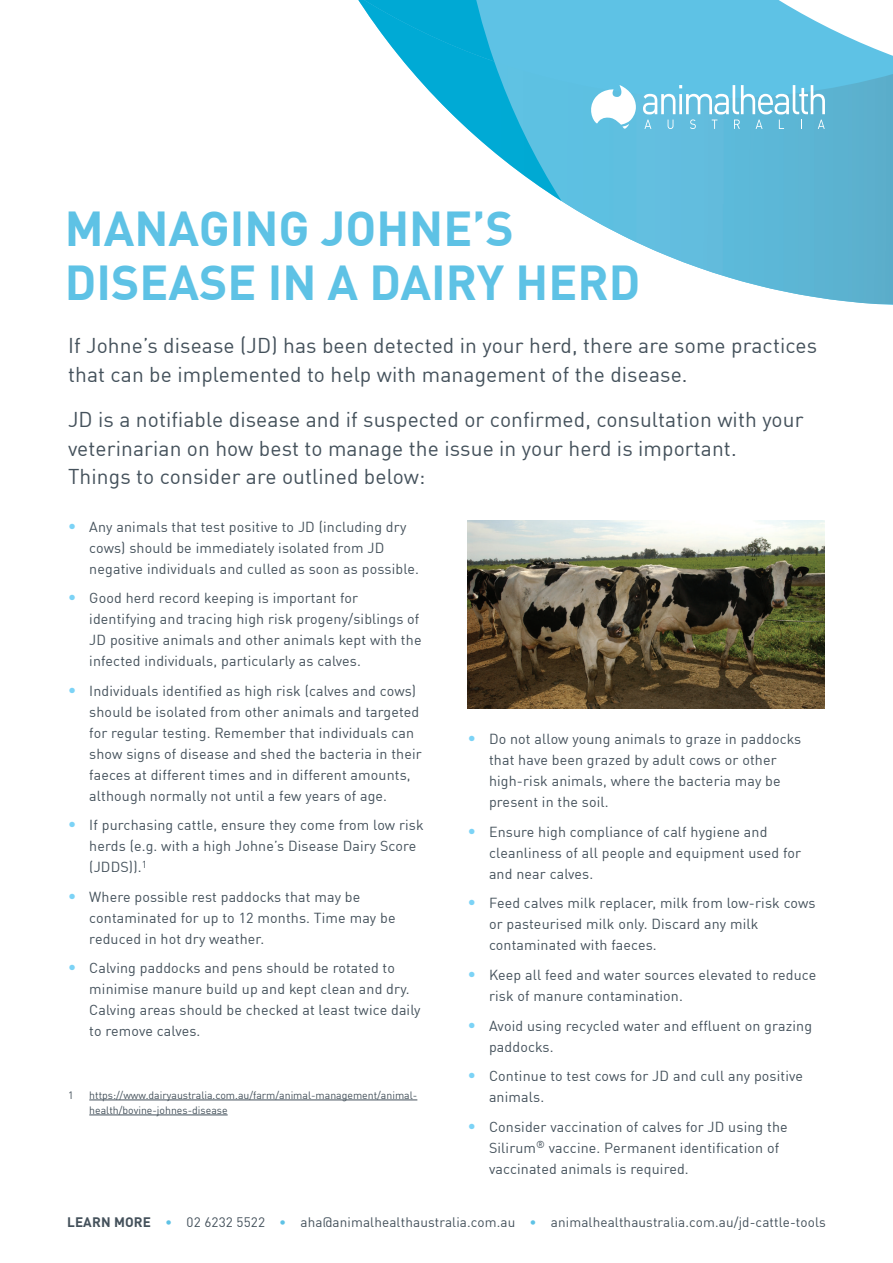
<style>
.page{position:relative;width:893px;height:1263px;background:#fff}
.page>*{position:absolute;margin:0;border:0;box-sizing:border-box;transform-origin:0 0}
.t1{font:700 48px/54px "DIN Offc Pro";color:#5ec2e5}
.t2{font:21px/28.5px "DIN Offc Pro";letter-spacing:.005em;color:#44515b}
.t3{font:14.25px/21px "DIN Offc Pro";letter-spacing:.01em;color:#44515b}
.t4{font:13.5px "DIN Offc Pro";letter-spacing:.01em;color:#44515b}
.t5{font:10.5px/15px "DIN Offc Pro";color:#44515b}
.s1{font-weight:700;font-size:16.5px;color:#7cd3f6}
.s2{font-weight:700}
.s3{color:#5ec2e5}
</style>
<div class="page">
<svg style="left:562px;top:0;width:331px;height:305px;fill:#5ec2e5"></svg>
<img style="left:561px;top:61px;width:332px;height:243px">
<img style="left:358px;top:0;width:204px;height:201px">
<svg style="left:588px;top:84px;width:48px;height:45px"></svg>
<svg style="left:643px;top:85px;width:182px;height:44px;background:#80c9e3"></svg>
<hr style="left:89px;top:1100px;width:328px;height:1px;background:#44515b">
<hr style="left:89px;top:1115px;width:139px;height:1px;background:#44515b">
<img style="left:468px;top:521px;width:357px;height:187px">
<h1 class="t1" style="left:65px;top:195px;width:577px">MANAGING JOHNE’S<br>DISEASE IN A DAIRY HERD</h1>
<h2 class="t2" style="left:68px;top:329px;width:751px">If Johne’s disease (JD) has been detected in your herd, there are some practices that can be implemented to help with management of the disease.</h2>
<h2 class="t2" style="left:68px;top:403px;width:737px">JD is a notifiable disease and if suspected or confirmed, consultation with your veterinarian on how best to manage the issue in your herd is important.<br>Things to consider are outlined below:</h2>
<p class="t3" style="left:89px;top:515px;width:331px;text-indent:-21px"><span class="s1">•</span> Any animals that test positive to JD (including dry cows) should be immediately isolated from JD negative individuals and culled as soon as possible.</p>
<p class="t3" style="left:89px;top:586px;width:334px;text-indent:-21px"><span class="s1">•</span> Good herd record keeping is important for identifying and tracing high risk progeny/siblings of JD positive animals and other animals kept with the infected individuals, particularly as calves.</p>
<p class="t3" style="left:89px;top:679px;width:334px;text-indent:-21px"><span class="s1">•</span> Individuals identified as high risk (calves and cows) should be isolated from other animals and targeted for regular testing. Remember that individuals can show signs of disease and shed the bacteria in their faeces at different times and in different amounts, although normally not until a few years of age.</p>
<p class="t3" style="left:89px;top:813px;width:336px;text-indent:-21px"><span class="s1">•</span> If purchasing cattle, ensure they come from low risk herds (e.g. with a high Johne’s Disease Dairy Score (JDDS)).<sup>1</sup></p>
<p class="t3" style="left:89px;top:885px;width:308px;text-indent:-21px"><span class="s1">•</span> Where possible rest paddocks that may be contaminated for up to 12 months. Time may be reduced in hot dry weather.</p>
<p class="t3" style="left:89px;top:956px;width:333px;text-indent:-21px"><span class="s1">•</span> Calving paddocks and pens should be rotated to minimise manure build up and kept clean and dry.<br>Calving areas should be checked at least twice daily to remove calves.</p>
<p class="t3" style="left:489px;top:727px;width:314px;text-indent:-21px"><span class="s1">•</span> Do not allow young animals to graze in paddocks that have been grazed by adult cows or other high-risk animals, where the bacteria may be present in the soil.</p>
<p class="t3" style="left:489px;top:820px;width:314px;text-indent:-21px"><span class="s1">•</span> Ensure high compliance of calf hygiene and cleanliness of all people and equipment used for and near calves.</p>
<p class="t3" style="left:489px;top:891px;width:328px;text-indent:-21px"><span class="s1">•</span> Feed calves milk replacer, milk from low-risk cows or pasteurised milk only. Discard any milk contaminated with faeces.</p>
<p class="t3" style="left:489px;top:963px;width:329px;text-indent:-21px"><span class="s1">•</span> Keep all feed and water sources elevated to reduce risk of manure contamination.</p>
<p class="t3" style="left:489px;top:1013px;width:325px;text-indent:-21px"><span class="s1">•</span> Avoid using recycled water and effluent on grazing paddocks.</p>
<p class="t3" style="left:489px;top:1064px;width:316px;text-indent:-21px"><span class="s1">•</span> Continue to test cows for JD and cull any positive animals.</p>
<p class="t3" style="left:489px;top:1114px;width:300px;text-indent:-21px"><span class="s1">•</span> Consider vaccination of calves for JD using the<br>Silirum<sup>®</sup> vaccine. Permanent identification of vaccinated animals is required.</p>
<p class="t5" style="left:68px;top:1086px;width:7px">1</p>
<p class="t5" style="left:89px;top:1086px;width:330px">https://www.dairyaustralia.com.au/farm/animal-management/animal&shy;health/bovine-johnes-disease</p>
<p class="t4" style="left:67px;top:1211px;width:760px"><span class="s2">LEARN MORE</span> <span class="s3">•</span> 02 6232 5522 <span class="s3">•</span> aha@animalhealthaustralia.com.au <span class="s3">•</span> animalhealthaustralia.com.au/jd-cattle-tools</p>
</div>
